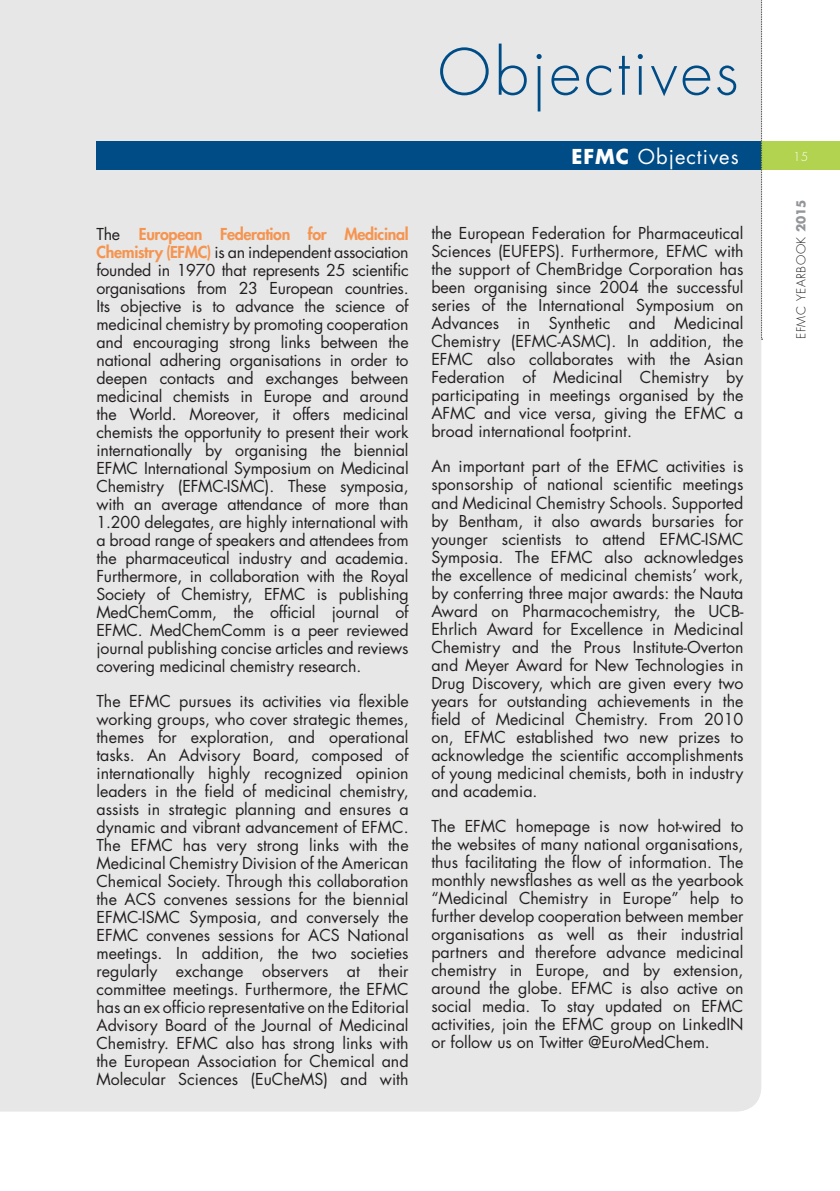
<style>
.page{position:relative;width:840px;height:1191px;background:#fff}
.page>*{position:absolute;margin:0;border:0;box-sizing:border-box;transform-origin:0 0}
.t1{font:300 62px "Futura";letter-spacing:.05em;color:#004c86}
.t2{font:20px "Futura";letter-spacing:.05em;color:#fff}
.t3{font:16px/18px "Futura";color:#231f20;text-align:justify}
.t4{font:300 12px "Futura";letter-spacing:.05em;color:#231f20}
.t5{font:300 12px "Futura";color:#fff}
.s1{font-weight:800;color:#f69450}
.s2{font-weight:700}
.s3{font-weight:700;color:#939598}
</style>
<div class="page">
<div style="left:1px;top:0;width:760px;height:1111px;background:#e6e7e6"></div>
<div style="left:96px;top:142px;width:665px;height:28px;background:#004c86"></div>
<div style="left:761px;top:142px;width:78px;height:28px;background:#b2d34f"></div>
<svg style="left:760px;top:0;width:2px;height:340px"></svg>
<img style="left:0;top:0;width:1px;height:1191px">
<p class="t3" style="left:96px;top:224px;width:313px">The <span class="s1">European Federation for Medicinal Chemistry (EFMC)</span> is an independent association founded in 1970 that represents 25 scientific organisations from 23 European countries.<br>Its objective is to advance the science of medicinal chemistry by promoting cooperation and encouraging strong links between the national adhering organisations in order to deepen contacts and exchanges between medicinal chemists in Europe and around the World. Moreover, it offers medicinal chemists the opportunity to present their work internationally by organising the biennial EFMC International Symposium on Medicinal Chemistry (EFMC-ISMC). These symposia, with an average attendance of more than 1.200 delegates, are highly international with a broad range of speakers and attendees from the pharmaceutical industry and academia.<br>Furthermore, in collaboration with the Royal Society of Chemistry, EFMC is publishing MedChemComm, the official journal of EFMC. MedChemComm is a peer reviewed journal publishing concise articles and reviews covering medicinal chemistry research.</p>
<p class="t3" style="left:96px;top:691px;width:313px">The EFMC pursues its activities via flexible working groups, who cover strategic themes, themes for exploration, and operational tasks. An Advisory Board, composed of internationally highly recognized opinion leaders in the field of medicinal chemistry, assists in strategic planning and ensures a dynamic and vibrant advancement of EFMC.<br>The EFMC has very strong links with the Medicinal Chemistry Division of the American Chemical Society. Through this collaboration the ACS convenes sessions for the biennial EFMC-ISMC Symposia, and conversely the EFMC convenes sessions for ACS National meetings. In addition, the two societies regularly exchange observers at their committee meetings. Furthermore, the EFMC has an ex officio representative on the Editorial Advisory Board of the Journal of Medicinal Chemistry. EFMC also has strong links with the European Association for Chemical and Molecular Sciences (EuCheMS) and with</p>
<h1 class="t1" style="left:437px;top:32px;width:302px">Objectives</h1>
<p class="t2" style="left:571px;top:143px;width:169px"><span class="s2">EFMC</span> Objectives</p>
<p class="t5" style="left:792px;top:148px;width:16px">15</p>
<p class="t4" style="left:793px;top:339px;width:141px;rotate:-90deg">EFMC YEARBOOK <span class="s3">2015</span></p>
<p class="t3" style="left:431px;top:224px;width:313px">the European Federation for Pharmaceutical Sciences (EUFEPS). Furthermore, EFMC with the support of ChemBridge Corporation has been organising since 2004 the successful series of the International Symposium on Advances in Synthetic and Medicinal Chemistry (EFMC-ASMC). In addition, the EFMC also collaborates with the Asian Federation of Medicinal Chemistry by participating in meetings organised by the AFMC and vice versa, giving the EFMC a broad international footprint.</p>
<p class="t3" style="left:431px;top:457px;width:313px">An important part of the EFMC activities is sponsorship of national scientific meetings and Medicinal Chemistry Schools. Supported by Bentham, it also awards bursaries for younger scientists to attend EFMC-ISMC Symposia. The EFMC also acknowledges the excellence of medicinal chemists’ work, by conferring three major awards: the Nauta Award on Pharmacochemistry, the UCB-Ehrlich Award for Excellence in Medicinal Chemistry and the Prous Institute-Overton and Meyer Award for New Technologies in Drug Discovery, which are given every two years for outstanding achievements in the field of Medicinal Chemistry. From 2010 on, EFMC established two new prizes to acknowledge the scientific accomplishments of young medicinal chemists, both in industry and academia.</p>
<p class="t3" style="left:431px;top:816px;width:313px">The EFMC homepage is now hot-wired to the websites of many national organisations, thus facilitating the flow of information. The monthly newsflashes as well as the yearbook “Medicinal Chemistry in Europe” help to further develop cooperation between member organisations as well as their industrial partners and therefore advance medicinal chemistry in Europe, and by extension, around the globe. EFMC is also active on social media. To stay updated on EFMC activities, join the EFMC group on LinkedIN or follow us on Twitter @EuroMedChem.</p>
</div>
